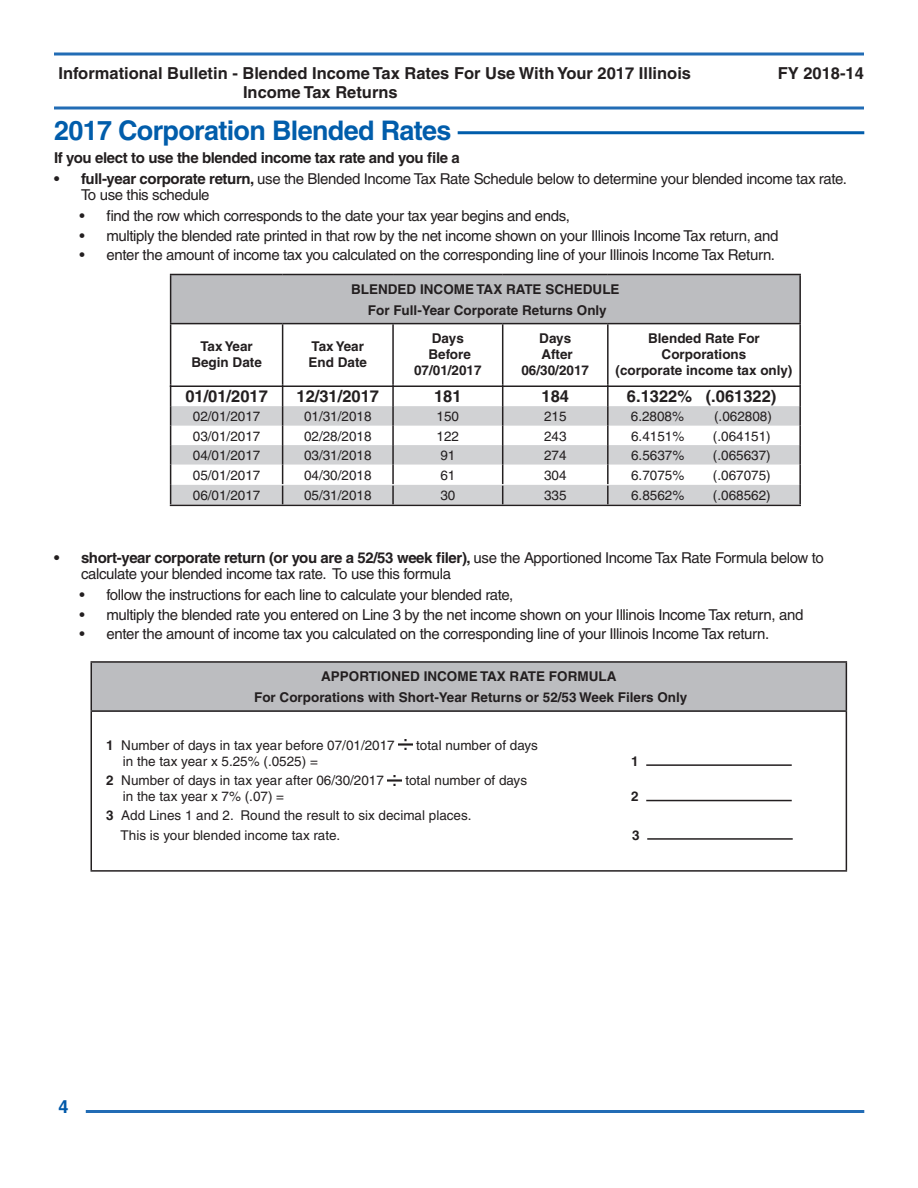
<style>
.page{position:relative;width:918px;height:1188px;background:#fff}
.page>*{position:absolute;margin:0;border:0;box-sizing:border-box;transform-origin:0 0}
.t1{font:700 27px "Helvetica";letter-spacing:-.025em;color:#015dab}
.Subhead{font:700 18px "Helvetica";color:#0159a9}
.Subhead-2{font:700 16.5px/19.5px "Helvetica";color:#231f20}
.t2{font:15px/16.5px "Helvetica";letter-spacing:-.025em;color:#231f20}
.t3{font:700 15px "Helvetica";letter-spacing:-.025em;color:#231f20}
.t4{font:13.5px "Helvetica";color:#231f20}
.t5{font:700 13.5px/16.2px "Helvetica";color:#231f20;text-align:center}
.s1{font-weight:700}
</style>
<div class="page">
<hr style="left:86px;top:1110px;width:778px;height:3px;background:#226cb5">
<hr style="left:458px;top:131px;width:406px;height:3px;background:#015dab">
<div style="left:171px;top:274px;width:629px;height:50px;background:#bcbdc0"></div>
<svg style="left:171px;top:384px;width:628px;height:22px"></svg>
<svg style="left:171px;top:406px;width:628px;height:98px;fill:#d1d2d4"></svg>
<hr style="left:170px;top:274px;width:113px;height:1px;background:#231f20">
<hr style="left:170px;top:275px;width:1px;height:48px;background:#231f20">
<hr style="left:283px;top:274px;width:110px;height:1px;background:#231f20">
<hr style="left:393px;top:274px;width:110px;height:1px;background:#231f20">
<hr style="left:503px;top:274px;width:105px;height:1px;background:#231f20">
<hr style="left:608px;top:274px;width:193px;height:1px;background:#231f20">
<hr style="left:799px;top:275px;width:2px;height:48px;background:#231f20">
<hr style="left:170px;top:324px;width:1px;height:60px;background:#231f20">
<hr style="left:170px;top:323px;width:113px;height:1px;background:#231f20">
<hr style="left:283px;top:323px;width:110px;height:1px;background:#231f20">
<hr style="left:393px;top:323px;width:110px;height:1px;background:#231f20">
<hr style="left:503px;top:323px;width:105px;height:1px;background:#231f20">
<hr style="left:608px;top:323px;width:193px;height:1px;background:#231f20">
<hr style="left:799px;top:324px;width:2px;height:60px;background:#231f20">
<hr style="left:799px;top:406px;width:2px;height:20px;background:#231f20">
<svg style="left:799px;top:426px;width:2px;height:19px"></svg>
<hr style="left:799px;top:445px;width:2px;height:20px;background:#231f20">
<hr style="left:392px;top:324px;width:2px;height:60px;background:#231f20">
<hr style="left:392px;top:406px;width:2px;height:20px;background:#231f20">
<svg style="left:392px;top:426px;width:2px;height:19px"></svg>
<hr style="left:392px;top:445px;width:2px;height:20px;background:#231f20">
<hr style="left:607px;top:324px;width:2px;height:60px;background:#231f20">
<hr style="left:607px;top:406px;width:2px;height:20px;background:#231f20">
<svg style="left:607px;top:426px;width:2px;height:19px"></svg>
<hr style="left:607px;top:445px;width:2px;height:20px;background:#231f20">
<hr style="left:282px;top:324px;width:1px;height:60px;background:#231f20">
<hr style="left:502px;top:324px;width:1px;height:60px;background:#231f20">
<hr style="left:392px;top:384px;width:2px;height:22px;background:#231f20">
<hr style="left:607px;top:384px;width:2px;height:22px;background:#231f20">
<hr style="left:799px;top:384px;width:2px;height:22px;background:#231f20">
<svg style="left:799px;top:485px;width:2px;height:19px"></svg>
<svg style="left:170px;top:384px;width:1px;height:120px"></svg>
<svg style="left:282px;top:384px;width:1px;height:120px"></svg>
<svg style="left:392px;top:465px;width:2px;height:39px"></svg>
<svg style="left:502px;top:384px;width:1px;height:120px"></svg>
<svg style="left:607px;top:465px;width:2px;height:39px"></svg>
<hr style="left:799px;top:465px;width:2px;height:20px;background:#231f20">
<svg style="left:54px;top:106px;width:810px;height:4px;background:#5990c7"></svg>
<div style="left:91px;top:662px;width:755px;height:49px;background:#bcbdc0"></div>
<hr style="left:91px;top:661px;width:756px;height:2px;background:#231f20">
<hr style="left:91px;top:663px;width:1px;height:47px;background:#231f20">
<hr style="left:846px;top:663px;width:1px;height:47px;background:#231f20">
<hr style="left:91px;top:710px;width:756px;height:2px;background:#231f20">
<hr style="left:91px;top:712px;width:1px;height:158px;background:#231f20">
<hr style="left:846px;top:712px;width:1px;height:158px;background:#231f20">
<hr style="left:91px;top:870px;width:756px;height:2px;background:#231f20">
<svg style="left:399px;top:740px;width:13px;height:10px"></svg>
<hr style="left:646px;top:764px;width:146px;height:2px;background:#231f20">
<img style="left:388px;top:775px;width:14px;height:10px">
<hr style="left:646px;top:800px;width:146px;height:1px;background:#231f20">
<hr style="left:647px;top:838px;width:146px;height:2px;background:#231f20">
<hr style="left:170px;top:386px;width:630px;height:1px;background:#231f20">
<svg style="left:54px;top:52px;width:810px;height:4px;background:#5990c7"></svg>
<hr style="left:170px;top:505px;width:631px;height:1px;background:#231f20">
<p class="Subhead-2" style="left:243px;top:63px;width:450px;text-indent:-184px">Informational Bulletin - Blended Income Tax Rates For Use With Your 2017 Illinois<br>Income Tax Returns</p>
<p class="Subhead-2" style="left:778px;top:63px;width:88px">FY 2018-14</p>
<p class="t1" style="left:54px;top:114px;width:399px">2017 Corporation Blended Rates</p>
<p class="t3" style="left:54px;top:148px;width:407px">If you elect to use the blended income tax rate and you file a</p>
<p class="t2" style="left:81px;top:170px;width:768px;text-indent:-27px"><span class="s1">• full-year corporate return,</span> use the Blended Income Tax Rate Schedule below to determine your blended income tax rate.<br>To use this schedule</p>
<p class="t2" style="left:80px;top:208px;width:492px">• find the row which corresponds to the date your tax year begins and ends,</p>
<p class="t2" style="left:80px;top:227px;width:701px">• multiply the blended rate printed in that row by the net income shown on your Illinois Income Tax return, and</p>
<p class="t2" style="left:80px;top:247px;width:697px">• enter the amount of income tax you calculated on the corresponding line of your Illinois Income Tax Return.</p>
<p class="t5" style="left:351px;top:281px;width:270px">BLENDED INCOME TAX RATE SCHEDULE</p>
<p class="t5" style="left:368px;top:302px;width:240px">For Full-Year Corporate Returns Only</p>
<p class="t5" style="left:200px;top:338px;width:54px">Tax Year</p>
<p class="t5" style="left:191px;top:354px;width:72px">Begin Date</p>
<p class="t5" style="left:432px;top:330px;width:33px">Days</p>
<p class="t5" style="left:414px;top:346px;width:69px">Before<br>07/01/2017</p>
<p class="t5" style="left:539px;top:330px;width:33px">Days</p>
<p class="t5" style="left:521px;top:346px;width:69px">After<br>06/30/2017</p>
<p class="t5" style="left:648px;top:330px;width:113px">Blended Rate For</p>
<p class="t5" style="left:662px;top:346px;width:86px">Corporations</p>
<p class="t5" style="left:616px;top:362px;width:178px">(corporate income tax only)</p>
<p class="t5" style="left:312px;top:338px;width:54px">Tax Year</p>
<p class="t5" style="left:309px;top:354px;width:60px">End Date</p>
<p class="Subhead-2" style="left:185px;top:386px;width:84px">01/01/2017</p>
<p class="Subhead-2" style="left:297px;top:386px;width:84px">12/31/2017</p>
<p class="Subhead-2" style="left:434px;top:386px;width:29px">181</p>
<p class="Subhead-2" style="left:542px;top:386px;width:29px">184</p>
<p class="Subhead-2" style="left:627px;top:386px;width:151px">6.1322% (.061322)</p>
<p class="t4" style="left:193px;top:409px;width:69px">02/01/2017</p>
<p class="t4" style="left:304px;top:409px;width:69px">01/31/2018</p>
<p class="t4" style="left:437px;top:409px;width:24px">150</p>
<p class="t4" style="left:544px;top:409px;width:24px">215</p>
<p class="t4" style="left:631px;top:409px;width:55px">6.2808%</p>
<p class="t4" style="left:714px;top:409px;width:59px">(.062808)</p>
<p class="t4" style="left:193px;top:428px;width:69px">03/01/2017</p>
<p class="t4" style="left:304px;top:428px;width:69px">02/28/2018</p>
<p class="t4" style="left:437px;top:428px;width:24px">122</p>
<p class="t4" style="left:544px;top:428px;width:24px">243</p>
<p class="t4" style="left:631px;top:428px;width:55px">6.4151%</p>
<p class="t4" style="left:713px;top:428px;width:59px">(.064151)</p>
<p class="t4" style="left:193px;top:447px;width:69px">04/01/2017</p>
<p class="t4" style="left:304px;top:447px;width:69px">03/31/2018</p>
<p class="t4" style="left:440px;top:447px;width:17px">91</p>
<p class="t4" style="left:544px;top:447px;width:24px">274</p>
<p class="t4" style="left:631px;top:447px;width:55px">6.5637%</p>
<p class="t4" style="left:713px;top:447px;width:59px">(.065637)</p>
<p class="t4" style="left:193px;top:467px;width:69px">05/01/2017</p>
<p class="t4" style="left:304px;top:467px;width:69px">04/30/2018</p>
<p class="t4" style="left:440px;top:467px;width:17px">61</p>
<p class="t4" style="left:544px;top:467px;width:24px">304</p>
<p class="t4" style="left:631px;top:467px;width:55px">6.7075%</p>
<p class="t4" style="left:713px;top:467px;width:59px">(.067075)</p>
<p class="t4" style="left:193px;top:487px;width:69px">06/01/2017</p>
<p class="t4" style="left:304px;top:487px;width:69px">05/31/2018</p>
<p class="t4" style="left:440px;top:487px;width:17px">30</p>
<p class="t4" style="left:544px;top:487px;width:24px">335</p>
<p class="t4" style="left:631px;top:487px;width:55px">6.8562%</p>
<p class="t4" style="left:713px;top:487px;width:59px">(.068562)</p>
<p class="t2" style="left:81px;top:549px;width:744px;text-indent:-27px"><span class="s1">• short-year corporate return (or you are a 52/53 week filer),</span> use the Apportioned Income Tax Rate Formula below to calculate your blended income tax rate. To use this formula</p>
<p class="t2" style="left:80px;top:587px;width:435px">• follow the instructions for each line to calculate your blended rate,</p>
<p class="t2" style="left:80px;top:606px;width:725px">• multiply the blended rate you entered on Line 3 by the net income shown on your Illinois Income Tax return, and</p>
<p class="t2" style="left:80px;top:626px;width:691px">• enter the amount of income tax you calculated on the corresponding line of your Illinois Income Tax return.</p>
<p class="t5" style="left:321px;top:668px;width:297px">APPORTIONED INCOME TAX RATE FORMULA</p>
<p class="t5" style="left:254px;top:689px;width:435px">For Corporations with Short-Year Returns or 52/53 Week Filers Only</p>
<p class="t4" style="left:106px;top:737px;width:290px"><span class="s1">1</span> Number of days in tax year before 07/01/2017</p>
<p class="t4" style="left:416px;top:737px;width:123px">total number of days</p>
<p class="t4" style="left:123px;top:753px;width:197px">in the tax year x 5.25% (.0525) =</p>
<p class="t5" style="left:631px;top:753px;width:9px">1</p>
<p class="t4" style="left:106px;top:773px;width:279px"><span class="s1">2</span> Number of days in tax year after 06/30/2017</p>
<p class="t4" style="left:405px;top:773px;width:123px">total number of days</p>
<p class="t4" style="left:123px;top:789px;width:163px">in the tax year x 7% (.07) =</p>
<p class="t5" style="left:631px;top:788px;width:9px">2</p>
<p class="t4" style="left:106px;top:808px;width:367px"><span class="s1">3</span> Add Lines 1 and 2. Round the result to six decimal places.</p>
<p class="t4" style="left:121px;top:827px;width:221px">This is your blended income tax rate.</p>
<p class="t5" style="left:632px;top:827px;width:9px">3</p>
<p class="Subhead" style="left:58px;top:1096px;width:12px">4</p>
</div>
